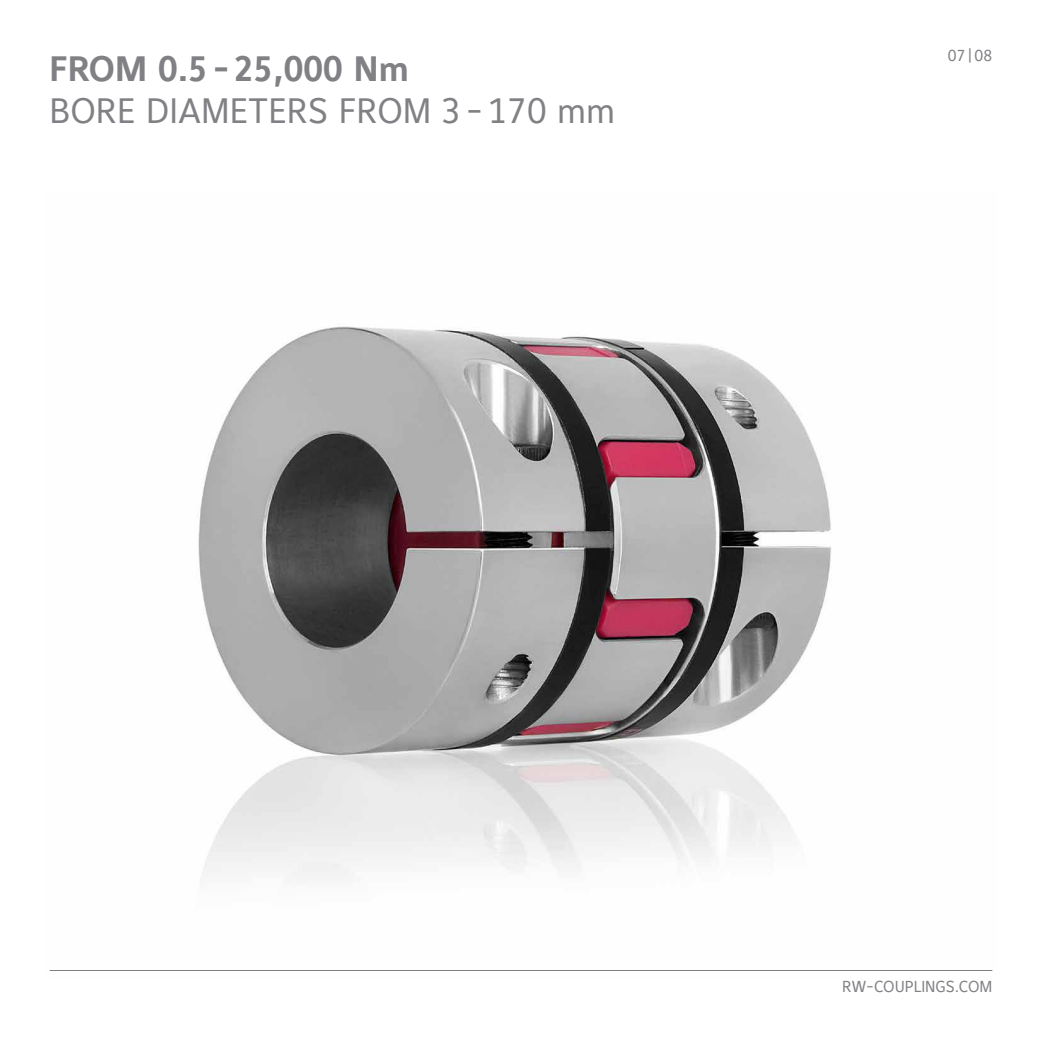
<style>
.page{position:relative;width:1042px;height:1042px;background:#fff}
.page>*{position:absolute;margin:0;border:0;box-sizing:border-box;transform-origin:0 0}
.t1{font:35px "Maurea Regular Tf";color:#818084}
.t2{font:35px "Maurea Bold Tf";color:#818084}
.t3{font:15.75px "Maurea Regular Tf";color:#818084}
</style>
<div class="page">
<img style="left:49px;top:326px;width:944px;height:645px">
<hr style="left:50px;top:970px;width:942px;height:1px;background:#818084">
<p class="t2" style="left:50px;top:49px;width:361px">FROM 0.5-25,000 Nm</p>
<p class="t1" style="left:50px;top:91px;width:23px">BOR</p>
<p class="t1" style="left:117px;top:91px;width:264px">E DIAM ETERS FROM</p>
<p class="t1" style="left:442px;top:91px;width:175px">3-170 MM</p>
<p class="t3" style="left:948px;top:47px;width:46px">07|08</p>
<p class="t3" style="left:842px;top:978px;width:152px">RW-COU PLINGS.COM</p>
</div>
